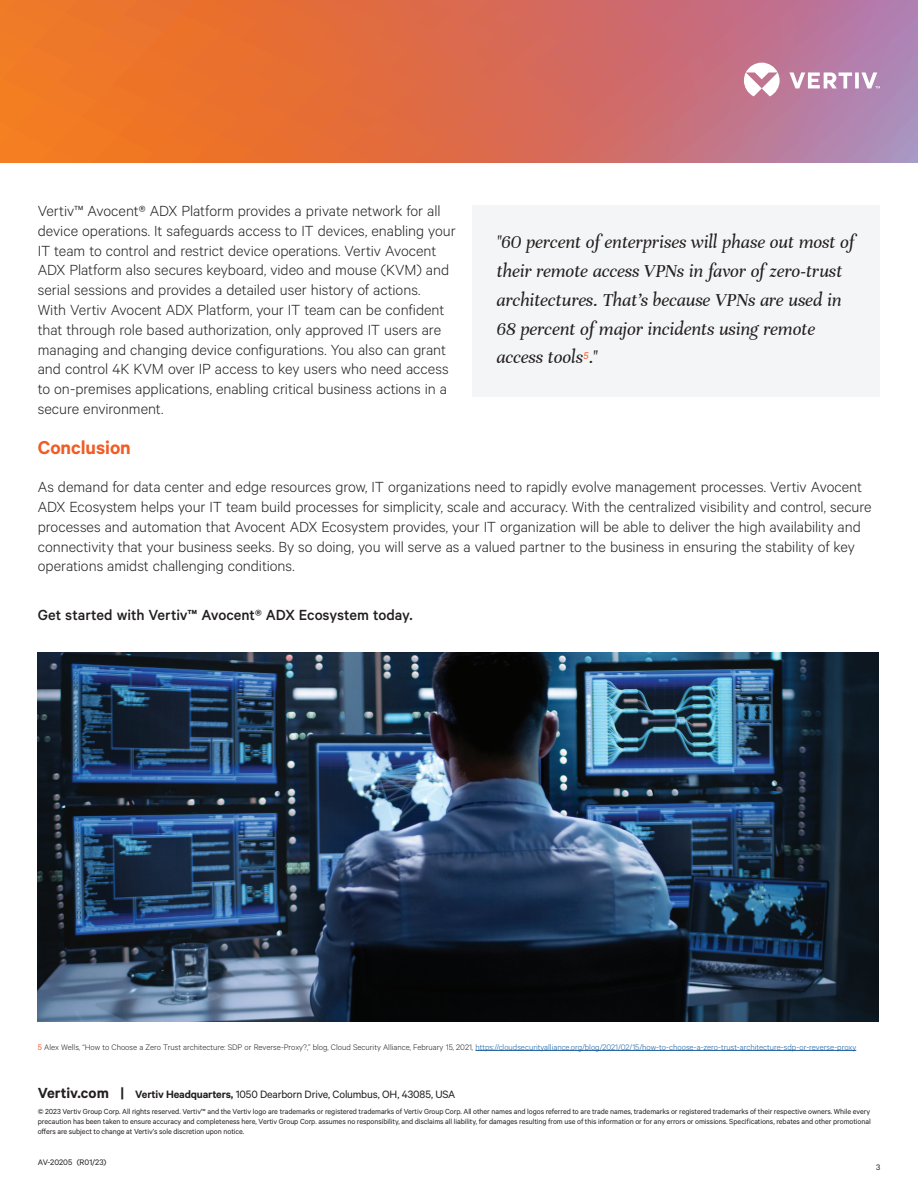
<style>
.page{position:relative;width:918px;height:1188px;background:#fff}
.page>*{position:absolute;margin:0;border:0;box-sizing:border-box;transform-origin:0 0}
.t1{font:600 21px "Calibre";color:#f15b24}
.t2{font:italic 19.5px/28.8px "Unna";letter-spacing:-.005em;color:#231f20}
.t3{font:300 16.5px/19.8px "Calibre";color:#231f20}
.t4{font:500 16.5px "Calibre";letter-spacing:-.005em;color:#231f20}
.t5{font:12px "Calibre";letter-spacing:-.015em;color:#231f20}
.t6{font:300 9px "Calibre";color:#175d9e}
.t7{font:9px "Calibre";color:#231f20}
.t8{font:8.25px/9.8px "Calibre";letter-spacing:-.01em;color:#231f20;text-align:justify}
.s1{font-weight:400;color:#f15b25}
.s2{color:#231f20}
.s3{font-weight:600;font-size:16.5px}
.s4{font-weight:600}
</style>
<div class="page">
<svg style="left:0;top:0;width:918px;height:162px"></svg>
<svg style="left:744px;top:63px;width:136px;height:33px"></svg>
<div style="left:472px;top:205px;width:408px;height:191px;background:#f4f5f6"></div>
<hr style="left:475px;top:1050px;width:381px;height:1px;background:#175d9e">
<img style="left:38px;top:652px;width:840px;height:369px">
<p class="t3" style="left:38px;top:200px;width:419px">Vertiv™ Avocent® ADX Platform provides a private network for all device operations. It safeguards access to IT devices, enabling your IT team to control and restrict device operations. Vertiv Avocent ADX Platform also secures keyboard, video and mouse (KVM) and serial sessions and provides a detailed user history of actions.<br>With Vertiv Avocent ADX Platform, your IT team can be confident that through role based authorization, only approved IT users are managing and changing device configurations. You also can grant and control 4K KVM over IP access to key users who need access to on-premises applications, enabling critical business actions in a secure environment.</p>
<p class="t2" style="left:496px;top:228px;width:359px">"60 percent of enterprises will phase out most of their remote access VPNs in favor of zero-trust architectures. That’s because VPNs are used in 68 percent of major incidents using remote access tools<sup>5</sup>."</p>
<p class="t1" style="left:38px;top:435px;width:95px">Conclusion</p>
<p class="t3" style="left:38px;top:476px;width:835px">As demand for data center and edge resources grow, IT organizations need to rapidly evolve management processes. Vertiv Avocent ADX Ecosystem helps your IT team build processes for simplicity, scale and accuracy. With the centralized visibility and control, secure processes and automation that Avocent ADX Ecosystem provides, your IT organization will be able to deliver the high availability and connectivity that your business seeks. By so doing, you will serve as a valued partner to the business in ensuring the stability of key operations amidst challenging conditions.</p>
<p class="t4" style="left:38px;top:606px;width:376px">Get started with Vertiv™ Avocent® ADX Ecosystem today.</p>
<p class="t6" style="left:38px;top:1042px;width:820px"><span class="s1">5</span> <span class="s2">Alex Wells, “How to Choose a Zero Trust architecture: SDP or Reverse-Proxy?,” blog, Cloud Security Alliance, February 15, 2021,</span> https://cloudsecurityalliance.org/blog/2021/02/15/how-to-choose-a-zero-trust-architecture-sdp-or-reverse-proxy</p>
<p class="t5" style="left:38px;top:1087px;width:419px"><span class="s3">Vertiv.com |</span> <span class="s4">Vertiv Headquarters,</span> 1050 Dearborn Drive, Columbus, OH, 43085, USA</p>
<p class="t8" style="left:38px;top:1107px;width:834px">© 2023 Vertiv Group Corp. All rights reserved. Vertiv™ and the Vertiv logo are trademarks or registered trademarks of Vertiv Group Corp. All other names and logos referred to are trade names, trademarks or registered trademarks of their respective owners. While every precaution has been taken to ensure accuracy and completeness here, Vertiv Group Corp. assumes no responsibility, and disclaims all liability, for damages resulting from use of this information or for any errors or omissions. Specifications, rebates and other promotional offers are subject to change at Vertiv’s sole discretion upon notice.</p>
<p class="t7" style="left:38px;top:1157px;width:70px">AV-20205 (R01/23)</p>
<p class="t7" style="left:876px;top:1162px;width:6px">3</p>
</div>
